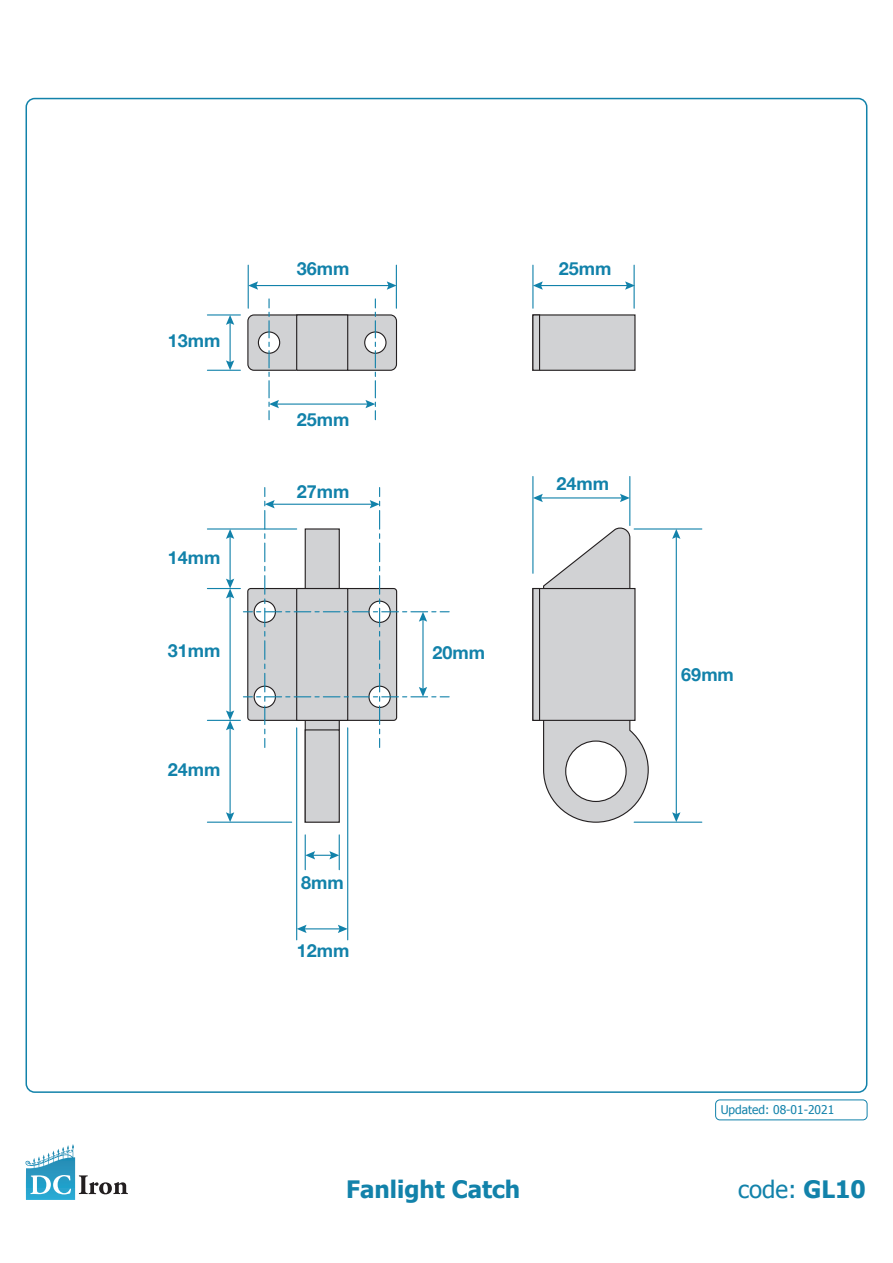
<style>
.page{position:relative;width:893px;height:1263px;background:#fff}
.page>*{position:absolute;margin:0;border:0;box-sizing:border-box;transform-origin:0 0}
.Product_Name{font:700 24px "Tahoma";color:#1282aa}
.Product_Name-2{font:24px "Tahoma";color:#1282aa}
.t1{font:700 18px "Helvetica Neue";color:#1282aa}
.Product_Name-3{font:12px "Tahoma";color:#1282aa}
.s1{font-weight:700}
</style>
<div class="page">
<svg style="left:543px;top:708px;width:106px;height:115px"></svg>
<svg style="left:543px;top:525px;width:88px;height:63px"></svg>
<div style="left:305px;top:730px;width:34px;height:92px;background:#d1d2d4"></div>
<div style="left:305px;top:729px;width:35px;height:94px;border:1px solid #231f20"></div>
<div style="left:248px;top:315px;width:148px;height:55px;background:#d1d2d4;border-radius:6px"></div>
<div style="left:247px;top:314px;width:150px;height:57px;border:1px solid #231f20;border-radius:6px"></div>
<div style="left:296px;top:314px;width:52px;height:57px;border:1px solid #231f20"></div>
<div style="left:258px;top:332px;width:22px;height:21px;background:#fff;border-radius:50%"></div>
<div style="left:258px;top:331px;width:22px;height:23px;border:1px solid #231f20;border-radius:50%"></div>
<div style="left:365px;top:332px;width:21px;height:21px;background:#fff;border-radius:50%"></div>
<div style="left:364px;top:331px;width:23px;height:23px;border:1px solid #231f20;border-radius:50%"></div>
<div style="left:533px;top:588px;width:102px;height:132px;background:#d1d2d4"></div>
<div style="left:532px;top:588px;width:103px;height:133px;border:1px solid #231f20"></div>
<div style="left:532px;top:588px;width:8px;height:133px;border:1px solid #231f20"></div>
<div style="left:533px;top:315px;width:102px;height:55px;background:#d1d2d4"></div>
<div style="left:532px;top:314px;width:103px;height:57px;border:1px solid #231f20"></div>
<div style="left:532px;top:314px;width:8px;height:57px;border:1px solid #231f20"></div>
<div style="left:566px;top:741px;width:60px;height:60px;background:#fff;border-radius:50%"></div>
<div style="left:565px;top:740px;width:62px;height:62px;border:1px solid #231f20;border-radius:50%"></div>
<hr style="left:255px;top:285px;width:135px;height:1px;background:#1282aa">
<svg style="left:387px;top:281px;width:9px;height:9px"></svg>
<svg style="left:249px;top:281px;width:9px;height:9px"></svg>
<hr style="left:276px;top:403px;width:93px;height:2px;background:#1282aa">
<hr style="left:248px;top:265px;width:1px;height:43px;background:#1282aa">
<hr style="left:396px;top:265px;width:1px;height:43px;background:#1282aa">
<hr style="left:540px;top:285px;width:88px;height:1px;background:#1282aa">
<svg style="left:625px;top:281px;width:9px;height:9px"></svg>
<svg style="left:533px;top:281px;width:10px;height:9px"></svg>
<hr style="left:532px;top:265px;width:1px;height:43px;background:#1282aa">
<hr style="left:634px;top:265px;width:1px;height:43px;background:#1282aa">
<svg style="left:306px;top:851px;width:33px;height:8px"></svg>
<hr style="left:303px;top:928px;width:38px;height:1px;background:#1282aa">
<svg style="left:338px;top:925px;width:9px;height:8px"></svg>
<svg style="left:297px;top:925px;width:10px;height:8px"></svg>
<hr style="left:305px;top:835px;width:1px;height:35px;background:#1282aa">
<hr style="left:339px;top:835px;width:1px;height:35px;background:#1282aa">
<hr style="left:347px;top:728px;width:1px;height:212px;background:#1282aa">
<hr style="left:296px;top:728px;width:1px;height:212px;background:#1282aa">
<hr style="left:540px;top:497px;width:83px;height:1px;background:#1282aa">
<svg style="left:620px;top:494px;width:9px;height:8px"></svg>
<svg style="left:533px;top:494px;width:10px;height:8px"></svg>
<hr style="left:629px;top:476px;width:1px;height:49px;background:#1282aa">
<hr style="left:532px;top:476px;width:1px;height:97px;background:#1282aa">
<hr style="left:676px;top:536px;width:1px;height:279px;background:#1282aa">
<svg style="left:672px;top:812px;width:8px;height:10px"></svg>
<svg style="left:672px;top:529px;width:8px;height:10px"></svg>
<hr style="left:634px;top:528px;width:68px;height:1px;background:#1282aa">
<hr style="left:634px;top:822px;width:68px;height:1px;background:#1282aa">
<hr style="left:230px;top:322px;width:1px;height:41px;background:#1282aa">
<svg style="left:226px;top:360px;width:8px;height:10px"></svg>
<svg style="left:226px;top:315px;width:8px;height:10px"></svg>
<hr style="left:207px;top:314px;width:33px;height:1px;background:#1282aa">
<hr style="left:207px;top:370px;width:33px;height:1px;background:#1282aa">
<hr style="left:230px;top:536px;width:1px;height:46px;background:#1282aa">
<svg style="left:226px;top:529px;width:8px;height:10px"></svg>
<hr style="left:230px;top:595px;width:1px;height:119px;background:#1282aa">
<svg style="left:226px;top:579px;width:8px;height:19px"></svg>
<hr style="left:230px;top:727px;width:1px;height:88px;background:#1282aa">
<svg style="left:226px;top:812px;width:8px;height:10px"></svg>
<svg style="left:226px;top:710px;width:8px;height:20px"></svg>
<hr style="left:207px;top:528px;width:90px;height:1px;background:#1282aa">
<hr style="left:207px;top:588px;width:33px;height:1px;background:#1282aa">
<hr style="left:207px;top:720px;width:33px;height:1px;background:#1282aa">
<hr style="left:207px;top:822px;width:85px;height:1px;background:#1282aa">
<svg style="left:268px;top:299px;width:11px;height:121px"></svg>
<svg style="left:365px;top:299px;width:11px;height:121px"></svg>
<svg style="left:243px;top:488px;width:206px;height:259px"></svg>
<div style="left:715px;top:1099px;width:152px;height:21px;border:1px solid #1282aa;border-radius:4px"></div>
<svg style="left:38px;top:1144px;width:35px;height:19px"></svg>
<svg style="left:30px;top:1175px;width:41px;height:19px"></svg>
<svg style="left:79px;top:1175px;width:49px;height:19px"></svg>
<p class="t1" style="left:168px;top:326px;width:54px">13mm</p>
<p class="t1" style="left:168px;top:543px;width:54px">14mm</p>
<p class="t1" style="left:168px;top:636px;width:54px">31mm</p>
<p class="t1" style="left:168px;top:755px;width:54px">24mm</p>
<p class="t1" style="left:297px;top:254px;width:54px">36mm</p>
<p class="t1" style="left:297px;top:405px;width:54px">25mm</p>
<p class="t1" style="left:297px;top:477px;width:54px">27mm</p>
<p class="t1" style="left:301px;top:868px;width:44px">8mm</p>
<p class="t1" style="left:297px;top:936px;width:54px">12mm</p>
<p class="t1" style="left:559px;top:254px;width:54px">25mm</p>
<p class="t1" style="left:432px;top:639px;width:54px">20mm</p>
<p class="t1" style="left:556px;top:469px;width:54px">24mm</p>
<p class="t1" style="left:681px;top:660px;width:54px">69mm</p>
<p class="Product_Name-3" style="left:721px;top:1101px;width:115px">Updated: 08-01-2021</p>
<p class="Product_Name" style="left:346px;top:1172px;width:176px">Fanlight Catch</p>
<p class="Product_Name-2" style="left:738px;top:1173px;width:129px">code: <span class="s1">GL10</span></p>
</div>
